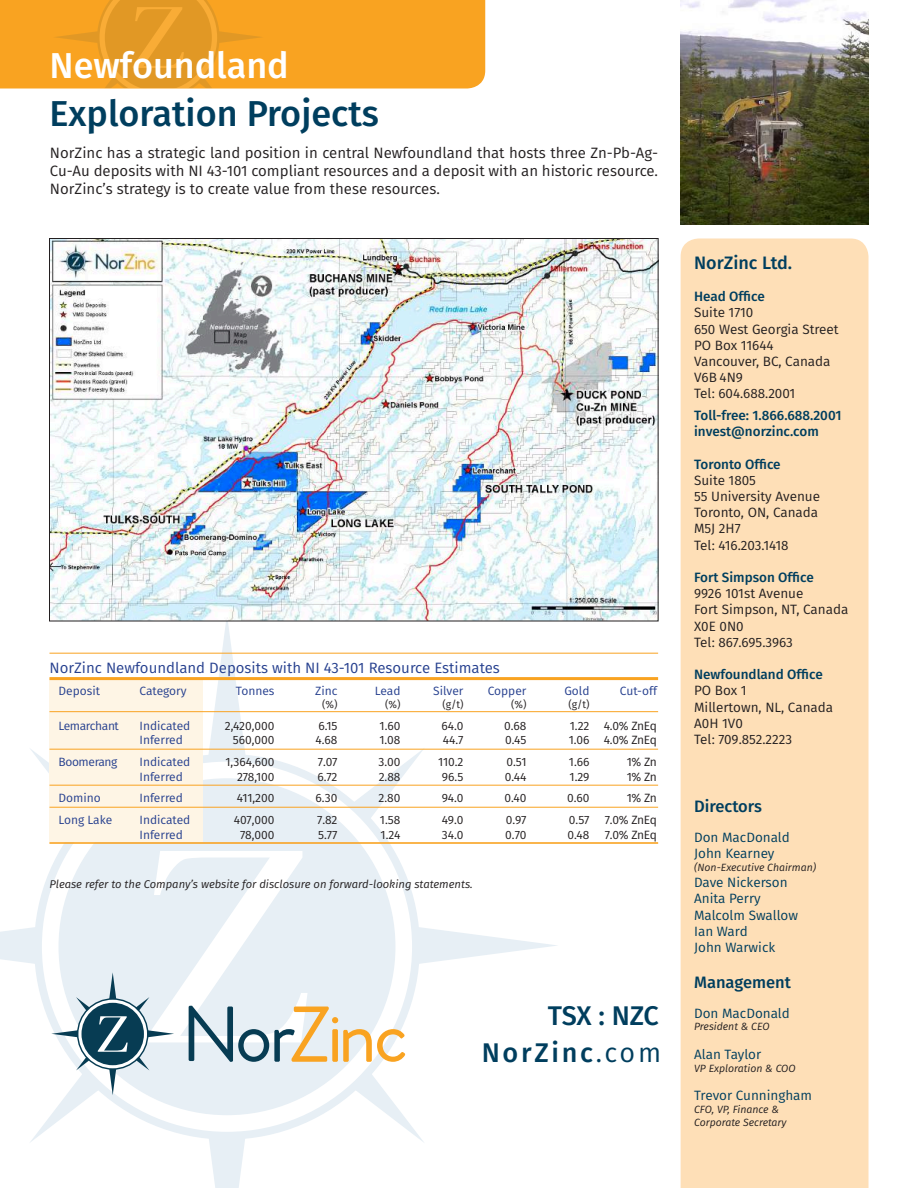
<style>
.page{position:relative;width:918px;height:1188px;background:#fff}
.page>*{position:absolute;margin:0;border:0;box-sizing:border-box;transform-origin:0 0}
.t1{font:500 36px "Fira Sans";color:#003e5e}
.t2{font:500 36px "Fira Sans";color:#fff}
.t3{font:500 27px/37.5px "Fira Sans";letter-spacing:.1em;color:#003e5e;text-align:right}
.t4{font:500 18px "Fira Sans";color:#003e5e}
.t5{font:500 16.5px "Fira Sans";color:#003e5e}
.t6{font:15px/18px "Fira Sans";color:#231f20;text-align:justify}
.t7{font:15px "Fira Sans";color:#253f8e}
.t8{font:13.5px/16.2px "Fira Sans";color:#231f20}
.t9{font:13.5px/16.2px "Fira Sans";color:#003e5e}
.t10{font:500 13.5px/16.2px "Fira Sans";color:#003e5e}
.t11{font:12px "Fira Sans";color:#231f20}
.t12{font:12px "Fira Sans";color:#253f8e}
.t13{font:12px "Fira Sans";letter-spacing:-.03em;color:#253f8e}
.t14{font:italic 11.25px "Fira Sans";color:#231f20}
.t15{font:italic 10.5px/12.6px "Fira Sans";color:#231f20}
.t16{font:10.5px "Fira Sans";color:#231f20}
.s1{font-weight:400}
</style>
<div class="page">
<svg style="left:0;top:621px;width:558px;height:567px"></svg>
<div style="left:34px;top:754px;width:386px;height:386px;background:#e7eff5;border-radius:50%"></div>
<div style="left:42px;top:762px;width:370px;height:370px;background:#fff;border-radius:50%"></div>
<div style="left:59px;top:778px;width:336px;height:337px;background:#e7eff5;border-radius:50%"></div>
<img style="left:681px;top:0;width:187px;height:225px">
<div style="left:50px;top:678px;width:153px;height:164px;background:#fef5e5"></div>
<hr style="left:50px;top:653px;width:608px;height:1px;background:#f9a321">
<hr style="left:50px;top:677px;width:608px;height:3px;background:#f9a321">
<hr style="left:50px;top:711px;width:608px;height:1px;background:#f9a321">
<hr style="left:50px;top:843px;width:608px;height:1px;background:#f9a321">
<hr style="left:50px;top:749px;width:608px;height:1px;background:#f9a321">
<hr style="left:50px;top:785px;width:608px;height:1px;background:#f9a321">
<hr style="left:50px;top:807px;width:608px;height:1px;background:#f9a321">
<hr style="left:50px;top:842px;width:608px;height:1px;background:#f9a321">
<div style="left:681px;top:238px;width:187px;height:950px;background:#fedfb7"></div>
<svg style="left:0;top:0;width:485px;height:88px;background:#f4a122"></svg>
<img style="left:51px;top:240px;width:605px;height:379px">
<svg style="left:51px;top:851px;width:354px;height:244px"></svg>
<h1 class="t2" style="left:50px;top:37px;width:241px">Newfoundland</h1>
<h1 class="t1" style="left:50px;top:85px;width:331px">Exploration Projects</h1>
<p class="t6" style="left:50px;top:143px;width:610px">NorZinc has a strategic land position in central Newfoundland that hosts three Zn-Pb-Ag-Cu-Au deposits with NI 43-101 compliant resources and a deposit with an historic resource.<br>NorZinc’s strategy is to create value from these resources.</p>
<p class="t7" style="left:50px;top:657px;width:452px">NorZinc Newfoundland Deposits with NI 43-101 Resource Estimates</p>
<p class="t12" style="left:58px;top:682px;width:43px">Deposit</p>
<p class="t12" style="left:140px;top:682px;width:49px">Category</p>
<p class="t12" style="left:236px;top:682px;width:40px">Tonnes</p>
<p class="t12" style="left:315px;top:682px;width:24px">Zinc</p>
<p class="t12" style="left:375px;top:682px;width:27px">Lead</p>
<p class="t12" style="left:433px;top:682px;width:32px">Silver</p>
<p class="t12" style="left:488px;top:682px;width:40px">Copper</p>
<p class="t12" style="left:564px;top:682px;width:27px">Gold</p>
<p class="t12" style="left:620px;top:682px;width:39px">Cut-off</p>
<p class="t16" style="left:322px;top:696px;width:17px">(%)</p>
<p class="t16" style="left:385px;top:696px;width:17px">(%)</p>
<p class="t16" style="left:442px;top:696px;width:23px">(g/t)</p>
<p class="t16" style="left:511px;top:696px;width:17px">(%)</p>
<p class="t16" style="left:568px;top:696px;width:23px">(g/t)</p>
<p class="t13" style="left:58px;top:717px;width:62px">Lemarchant</p>
<p class="t12" style="left:140px;top:717px;width:52px">Indicated</p>
<p class="t11" style="left:225px;top:717px;width:51px">2,420,000</p>
<p class="t11" style="left:318px;top:717px;width:21px">6.15</p>
<p class="t11" style="left:380px;top:717px;width:22px">1.60</p>
<p class="t11" style="left:441px;top:717px;width:24px">64.0</p>
<p class="t11" style="left:504px;top:717px;width:24px">0.68</p>
<p class="t11" style="left:570px;top:717px;width:89px">1.22 4.0% ZnEq</p>
<p class="t12" style="left:140px;top:731px;width:45px">Inferred</p>
<p class="t11" style="left:233px;top:731px;width:43px">560,000</p>
<p class="t11" style="left:316px;top:731px;width:23px">4.68</p>
<p class="t11" style="left:379px;top:731px;width:23px">1.08</p>
<p class="t11" style="left:443px;top:731px;width:22px">44.7</p>
<p class="t11" style="left:505px;top:731px;width:23px">0.45</p>
<p class="t11" style="left:569px;top:731px;width:90px">1.06 4.0% ZnEq</p>
<p class="t13" style="left:58px;top:753px;width:61px">Boomerang</p>
<p class="t12" style="left:140px;top:753px;width:52px">Indicated</p>
<p class="t11" style="left:225px;top:753px;width:51px">1,364,600</p>
<p class="t11" style="left:318px;top:753px;width:21px">7.07</p>
<p class="t11" style="left:379px;top:753px;width:23px">3.00</p>
<p class="t11" style="left:438px;top:753px;width:27px">110.2</p>
<p class="t11" style="left:506px;top:753px;width:22px">0.51</p>
<p class="t11" style="left:569px;top:753px;width:22px">1.66</p>
<p class="t11" style="left:627px;top:753px;width:32px">1% Zn</p>
<p class="t12" style="left:140px;top:767px;width:45px">Inferred</p>
<p class="t11" style="left:237px;top:767px;width:39px">278,100</p>
<p class="t11" style="left:317px;top:767px;width:22px">6.72</p>
<p class="t11" style="left:379px;top:767px;width:23px">2.88</p>
<p class="t11" style="left:442px;top:767px;width:23px">96.5</p>
<p class="t11" style="left:505px;top:767px;width:23px">0.44</p>
<p class="t11" style="left:570px;top:767px;width:21px">1.29</p>
<p class="t11" style="left:627px;top:767px;width:32px">1% Zn</p>
<p class="t12" style="left:58px;top:789px;width:44px">Domino</p>
<p class="t12" style="left:140px;top:789px;width:45px">Inferred</p>
<p class="t11" style="left:237px;top:789px;width:39px">411,200</p>
<p class="t11" style="left:316px;top:789px;width:23px">6.30</p>
<p class="t11" style="left:379px;top:789px;width:23px">2.80</p>
<p class="t11" style="left:442px;top:789px;width:23px">94.0</p>
<p class="t11" style="left:504px;top:789px;width:24px">0.40</p>
<p class="t11" style="left:567px;top:789px;width:24px">0.60</p>
<p class="t11" style="left:627px;top:789px;width:32px">1% Zn</p>
<p class="t12" style="left:58px;top:811px;width:55px">Long Lake</p>
<p class="t12" style="left:140px;top:811px;width:52px">Indicated</p>
<p class="t11" style="left:234px;top:811px;width:42px">407,000</p>
<p class="t11" style="left:317px;top:811px;width:22px">7.82</p>
<p class="t11" style="left:380px;top:811px;width:22px">1.58</p>
<p class="t11" style="left:442px;top:811px;width:23px">49.0</p>
<p class="t11" style="left:506px;top:811px;width:22px">0.97</p>
<p class="t11" style="left:569px;top:811px;width:22px">0.57</p>
<p class="t11" style="left:605px;top:811px;width:54px">7.0% ZnEq</p>
<p class="t12" style="left:140px;top:826px;width:45px">Inferred</p>
<p class="t11" style="left:240px;top:826px;width:36px">78,000</p>
<p class="t11" style="left:318px;top:826px;width:21px">5.77</p>
<p class="t11" style="left:381px;top:826px;width:21px">1.24</p>
<p class="t11" style="left:442px;top:826px;width:23px">34.0</p>
<p class="t11" style="left:505px;top:826px;width:23px">0.70</p>
<p class="t11" style="left:568px;top:826px;width:23px">0.48</p>
<p class="t11" style="left:605px;top:826px;width:54px">7.0% ZnEq</p>
<p class="t14" style="left:50px;top:876px;width:425px">Please refer to the Company’s website for disclosure on forward-looking statements.</p>
<h2 class="t3" style="left:482px;top:995px;width:181px">TSX : NZC<br>NorZinc<span class="s1">.com</span></h2>
<h3 class="t4" style="left:694px;top:248px;width:100px">NorZinc Ltd.</h3>
<p class="t10" style="left:694px;top:288px;width:72px">Head Office</p>
<p class="t8" style="left:694px;top:304px;width:146px">Suite 1710<br>650 West Georgia Street<br>PO Box 11644<br>Vancouver, BC, Canada<br>V6B 4N9<br>Tel: 604.688.2001</p>
<p class="t10" style="left:694px;top:407px;width:149px">Toll-free: 1.866.688.2001 invest@norzinc.com</p>
<p class="t10" style="left:694px;top:455px;width:88px">Toronto Office</p>
<p class="t8" style="left:694px;top:472px;width:128px">Suite 1805<br>55 University Avenue<br>Toronto, ON, Canada<br>M5J 2H7<br>Tel: 416.203.1418</p>
<p class="t10" style="left:694px;top:569px;width:121px">Fort Simpson Office</p>
<p class="t8" style="left:694px;top:585px;width:156px">9926 101st Avenue<br>Fort Simpson, NT, Canada<br>X0E 0N0<br>Tel: 867.695.3963</p>
<p class="t10" style="left:694px;top:666px;width:130px">Newfoundland Office</p>
<p class="t8" style="left:694px;top:682px;width:141px">PO Box 1<br>Millertown, NL, Canada<br>A0H 1V0<br>Tel: 709.852.2223</p>
<p class="t5" style="left:694px;top:793px;width:69px">Directors</p>
<p class="t9" style="left:694px;top:829px;width:97px">Don MacDonald<br>John Kearney</p>
<p class="t15" style="left:694px;top:861px;width:124px">(Non-Executive Chairman)</p>
<p class="t9" style="left:694px;top:874px;width:105px">Dave Nickerson<br>Anita Perry<br>Malcolm Swallow<br>Ian Ward<br>John Warwick</p>
<p class="t5" style="left:694px;top:969px;width:98px">Management</p>
<p class="t9" style="left:694px;top:1005px;width:97px">Don MacDonald</p>
<p class="t15" style="left:694px;top:1020px;width:77px">President &amp; CEO</p>
<p class="t9" style="left:694px;top:1046px;width:69px">Alan Taylor</p>
<p class="t15" style="left:694px;top:1061px;width:103px">VP Exploration &amp; COO</p>
<p class="t9" style="left:694px;top:1087px;width:120px">Trevor Cunningham</p>
<p class="t15" style="left:694px;top:1103px;width:94px">CFO, VP, Finance &amp;<br>Corporate Secretary</p>
</div>
